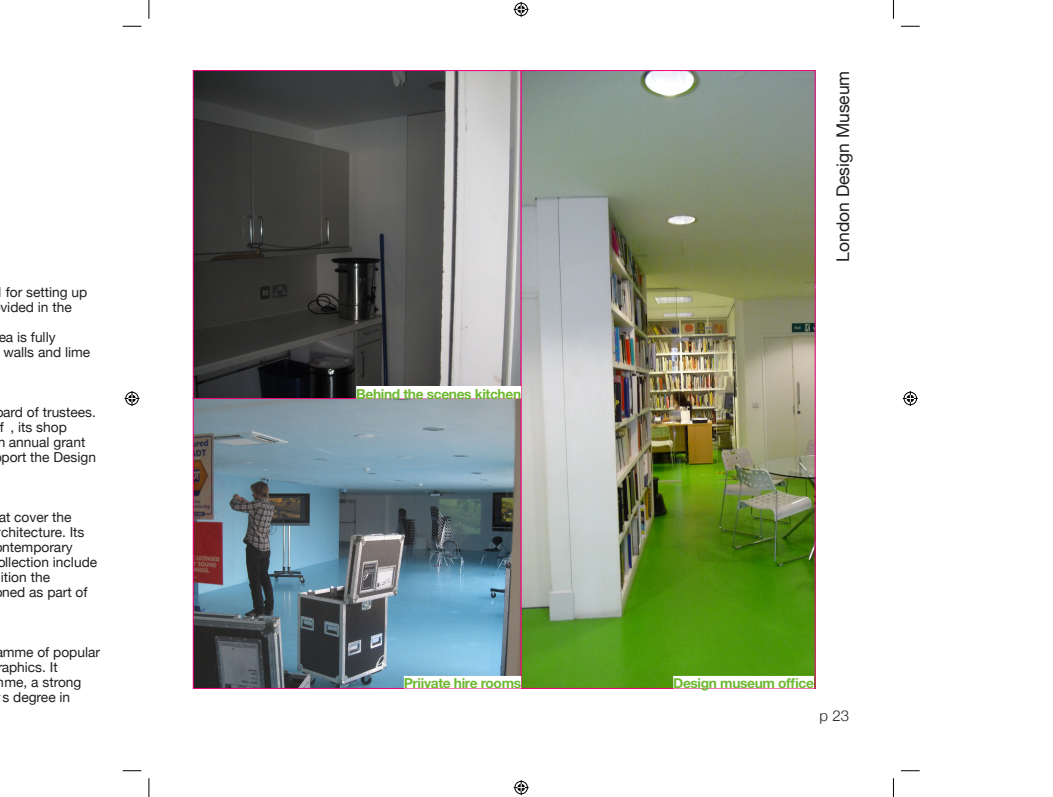
<style>
.page{position:relative;width:1053px;height:797px;background:#fff}
.page>*{position:absolute;margin:0;border:0;box-sizing:border-box;transform-origin:0 0}
.t1{font:17.5px "Helvetica Neue";color:#231f20}
.t2{font:300 15px "Helvetica Neue";color:#231f20}
.t3{font:13.75px/15px "Helvetica Neue";color:#231f20}
.t4{font:700 13.75px "Helvetica Neue";letter-spacing:-.025em;color:#6eb832}
</style>
<div class="page">
<img style="left:195px;top:72px;width:618px;height:614px">
<div style="left:193px;top:398px;width:328px;height:290px;border:1px solid #f0027f"></div>
<div style="left:404px;top:676px;width:117px;height:12px;background:#fff"></div>
<div style="left:356px;top:386px;width:165px;height:12px;background:#fff"></div>
<div style="left:673px;top:676px;width:140px;height:12px;background:#fff"></div>
<svg style="left:123px;top:25px;width:18px;height:2px"></svg>
<svg style="left:901px;top:25px;width:18px;height:2px"></svg>
<svg style="left:123px;top:770px;width:18px;height:1px"></svg>
<svg style="left:901px;top:770px;width:18px;height:1px"></svg>
<svg style="left:148px;top:0;width:2px;height:19px"></svg>
<svg style="left:148px;top:778px;width:2px;height:19px"></svg>
<svg style="left:892px;top:0;width:2px;height:19px"></svg>
<svg style="left:892px;top:778px;width:2px;height:19px"></svg>
<svg style="left:513px;top:2px;width:15px;height:15px"></svg>
<svg style="left:513px;top:780px;width:15px;height:15px"></svg>
<svg style="left:124px;top:391px;width:15px;height:15px"></svg>
<svg style="left:902px;top:391px;width:15px;height:15px"></svg>
<p class="t3" style="left:0;top:285px;width:88px;text-indent:5px">for setting up vided in the</p>
<p class="t3" style="left:3px;top:330px;width:88px;text-indent:-5px">ea is fully<br>walls and lime</p>
<p class="t3" style="left:-3px;top:405px;width:100px;text-indent:6px">ard of trustees. fé, its shop<br>n annual grant port the Design</p>
<p class="t3" style="left:-1px;top:510px;width:74px">at cover the</p>
<p class="t3" style="left:1px;top:525px;width:85px">chitecture. Its</p>
<p class="t3" style="left:2px;top:540px;width:72px">ntemporary</p>
<p class="t3" style="left:-3px;top:555px;width:101px">ollection include</p>
<p class="t3" style="left:1px;top:570px;width:51px">ition the</p>
<p class="t3" style="left:2px;top:585px;width:87px">ned as part of</p>
<p class="t3" style="left:3px;top:645px;width:99px">mme of popular</p>
<p class="t3" style="left:2px;top:660px;width:58px">aphics. It</p>
<p class="t3" style="left:5px;top:675px;width:78px">me, a strong</p>
<p class="t3" style="left:0;top:690px;width:72px">’s degree in</p>
<p class="t4" style="left:356px;top:385px;width:166px">Behind the scenes kitchen</p>
<p class="t4" style="left:404px;top:675px;width:119px">Priivate hire rooms</p>
<p class="t1" style="left:832px;top:262px;width:193px;rotate:-90deg">London Design Museum</p>
<p class="t4" style="left:673px;top:675px;width:142px">Design museum office</p>
<p class="t2" style="left:819px;top:706px;width:31px">p 23</p>
</div>
